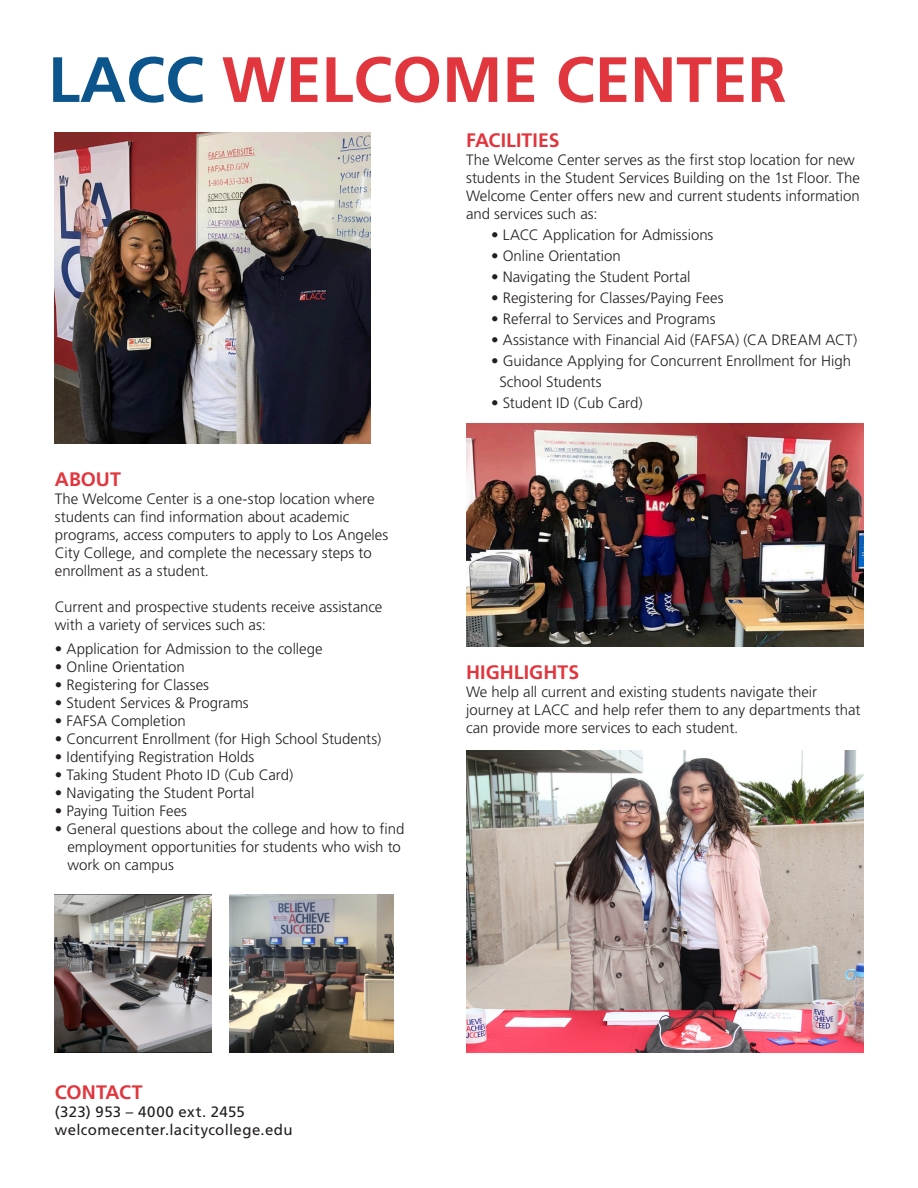
<style>
.page{position:relative;width:918px;height:1188px;background:#fff}
.page>*{position:absolute;margin:0;border:0;box-sizing:border-box;transform-origin:0 0}
.t1{font:700 63.9px "Frutiger";color:#e1363e}
.t2{font:700 19.5px "Frutiger";letter-spacing:.005em;color:#e1363e}
.t3{font:300 15px/18px "Frutiger";color:#231f20}
.t4{font:15px "Frutiger";letter-spacing:.025em;color:#231f20}
.s1{color:#0b558c}
</style>
<div class="page">
<img style="left:54px;top:133px;width:317px;height:311px">
<img style="left:466px;top:423px;width:398px;height:224px">
<img style="left:54px;top:894px;width:158px;height:159px">
<img style="left:230px;top:894px;width:163px;height:159px">
<img style="left:466px;top:750px;width:398px;height:303px">
<p class="t1" style="left:48px;top:42px;width:740px"><span class="s1">LACC</span> WELCOME CENTER</p>
<p class="t2" style="left:55px;top:467px;width:68px">ABOUT</p>
<p class="t3" style="left:55px;top:489px;width:335px">The Welcome Center is a one-stop location where students can find information about academic programs, access computers to apply to Los Angeles City College, and complete the necessary steps to enrollment as a student.</p>
<p class="t3" style="left:55px;top:597px;width:329px">Current and prospective students receive assistance with a variety of services such as:</p>
<p class="t3" style="left:55px;top:639px;width:269px">• Application for Admission to the college</p>
<p class="t3" style="left:55px;top:657px;width:131px">• Online Orientation</p>
<p class="t3" style="left:55px;top:675px;width:156px">• Registering for Classes</p>
<p class="t3" style="left:55px;top:693px;width:195px">• Student Services &amp; Programs</p>
<p class="t3" style="left:55px;top:711px;width:132px">• FAFSA Completion</p>
<p class="t3" style="left:55px;top:729px;width:328px">• Concurrent Enrollment (for High School Students)</p>
<p class="t3" style="left:55px;top:747px;width:201px">• Identifying Registration Holds</p>
<p class="t3" style="left:55px;top:765px;width:240px">• Taking Student Photo ID (Cub Card)</p>
<p class="t3" style="left:55px;top:783px;width:201px">• Navigating the Student Portal</p>
<p class="t3" style="left:55px;top:801px;width:134px">• Paying Tuition Fees</p>
<p class="t3" style="left:55px;top:819px;width:351px">• General questions about the college and how to find</p>
<p class="t3" style="left:67px;top:837px;width:335px">employment opportunities for students who wish to</p>
<p class="t3" style="left:67px;top:855px;width:108px">work on campus</p>
<p class="t2" style="left:466px;top:129px;width:95px">FACILITIES</p>
<p class="t3" style="left:466px;top:151px;width:395px">The Welcome Center serves as the first stop location for new students in the Student Services Building on the 1st Floor. The Welcome Center offers new and current students information and services such as:</p>
<p class="t3" style="left:491px;top:226px;width:224px">• LACC Application for Admissions</p>
<p class="t3" style="left:491px;top:247px;width:131px">• Online Orientation</p>
<p class="t3" style="left:491px;top:268px;width:201px">• Navigating the Student Portal</p>
<p class="t3" style="left:491px;top:289px;width:234px">• Registering for Classes/Paying Fees</p>
<p class="t3" style="left:491px;top:310px;width:226px">• Referral to Services and Programs</p>
<p class="t3" style="left:491px;top:331px;width:368px">• Assistance with Financial Aid (FAFSA) (CA DREAM ACT)</p>
<p class="t3" style="left:491px;top:352px;width:361px">• Guidance Applying for Concurrent Enrollment for High</p>
<p class="t3" style="left:499px;top:373px;width:104px">School Students</p>
<p class="t3" style="left:491px;top:394px;width:153px">• Student ID (Cub Card)</p>
<p class="t2" style="left:466px;top:661px;width:115px">HIGHLIGHTS</p>
<p class="t3" style="left:466px;top:683px;width:396px">We help all current and existing students navigate their journey at LACC and help refer them to any departments that can provide more services to each student.</p>
<p class="t2" style="left:55px;top:1081px;width:89px">CONTACT</p>
<p class="t4" style="left:55px;top:1103px;width:191px">(323) 953 – 4000 ext. 2455</p>
<p class="t4" style="left:55px;top:1121px;width:239px">welcomecenter.lacitycollege.edu</p>
</div>
